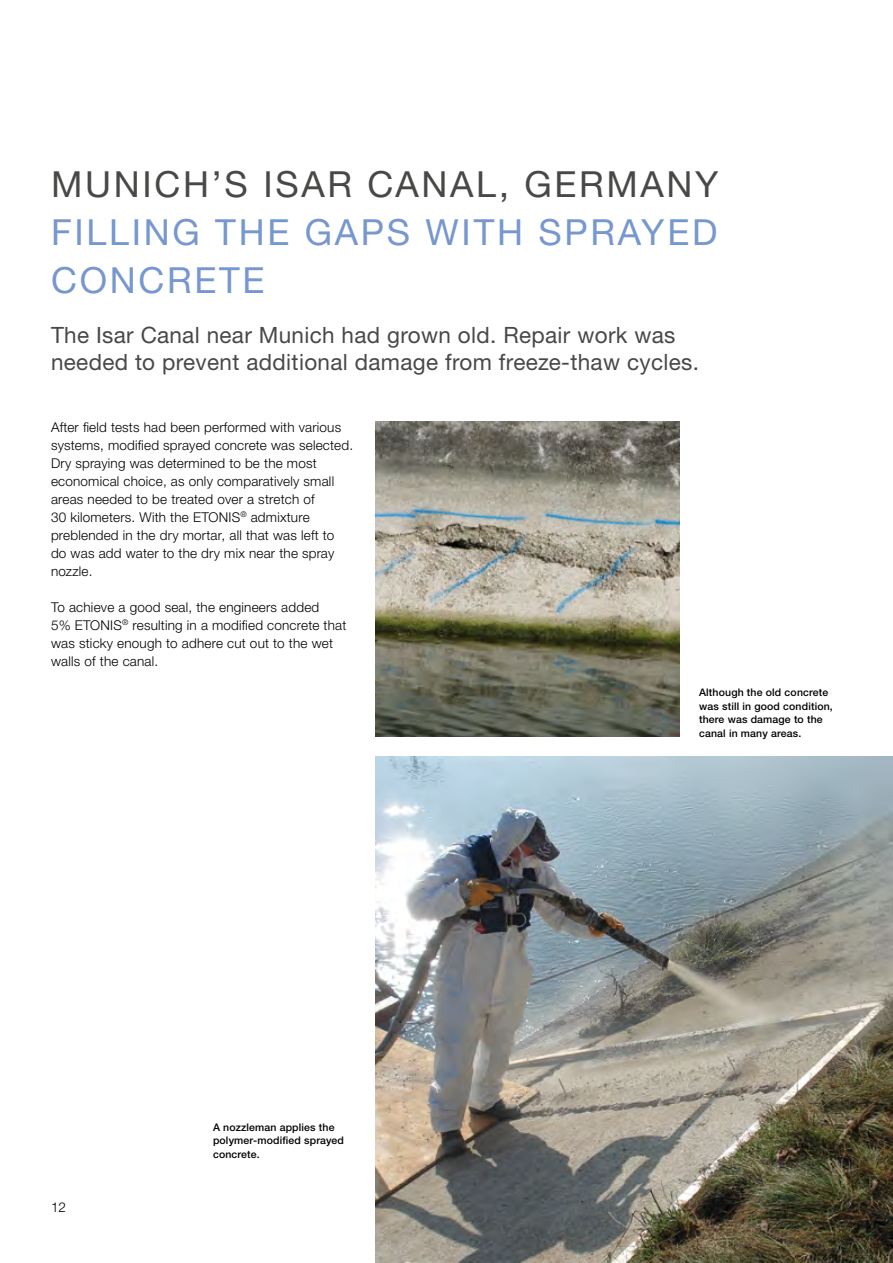
<style>
.page{position:relative;width:893px;height:1263px;background:#fff}
.page>*{position:absolute;margin:0;border:0;box-sizing:border-box;transform-origin:0 0}
.t1{font:36px/48px "Helvetica Panfor Wacker";letter-spacing:.075em;color:#7797cf}
.t2{font:36px "Helvetica Panfor Wacker";letter-spacing:.075em;color:#484847}
.t3{font:22.5px/27px "Helvetica Panfor Wacker";letter-spacing:.015em;color:#484847}
.t4{font:300 13.5px/18px "Helvetica Panfor Wacker";letter-spacing:.015em;color:#000}
.t5{font:500 10.5px/13.5px "Helvetica Panfor Wacker";letter-spacing:.015em;color:#000}
</style>
<div class="page">
<img style="left:375px;top:757px;width:518px;height:506px">
<img style="left:375px;top:421px;width:305px;height:316px">
<h1 class="t2" style="left:51px;top:162px;width:669px">MUNICH’S ISAR CANAL, GERMANY</h1>
<h1 class="t1" style="left:51px;top:207px;width:668px">FILLING THE GAPS WITH SPRAYED<br>CONCRETE</h1>
<h2 class="t3" style="left:51px;top:321px;width:649px">The Isar Canal near Munich had grown old. Repair work was needed to prevent additional damage from freeze-thaw cycles.</h2>
<p class="t4" style="left:51px;top:418px;width:304px">After field tests had been performed with various systems, modified sprayed concrete was selected.<br>Dry spraying was determined to be the most economical choice, as only comparatively small areas needed to be treated over a stretch of<br>30 kilometers. With the ETONIS<sup>®</sup> admixture preblended in the dry mortar, all that was left to do was add water to the dry mix near the spray nozzle.</p>
<p class="t4" style="left:51px;top:598px;width:297px">To achieve a good seal, the engineers added<br>5% ETONIS<sup>®</sup> resulting in a modified concrete that was sticky enough to adhere cut out to the wet walls of the canal.</p>
<p class="t4" style="left:51px;top:1198px;width:17px">12</p>
<p class="t5" style="left:213px;top:1120px;width:132px">A nozzleman applies the polymer-modified sprayed concrete.</p>
<p class="t5" style="left:699px;top:686px;width:135px">Although the old concrete was still in good condition, there was damage to the canal in many areas.</p>
</div>
